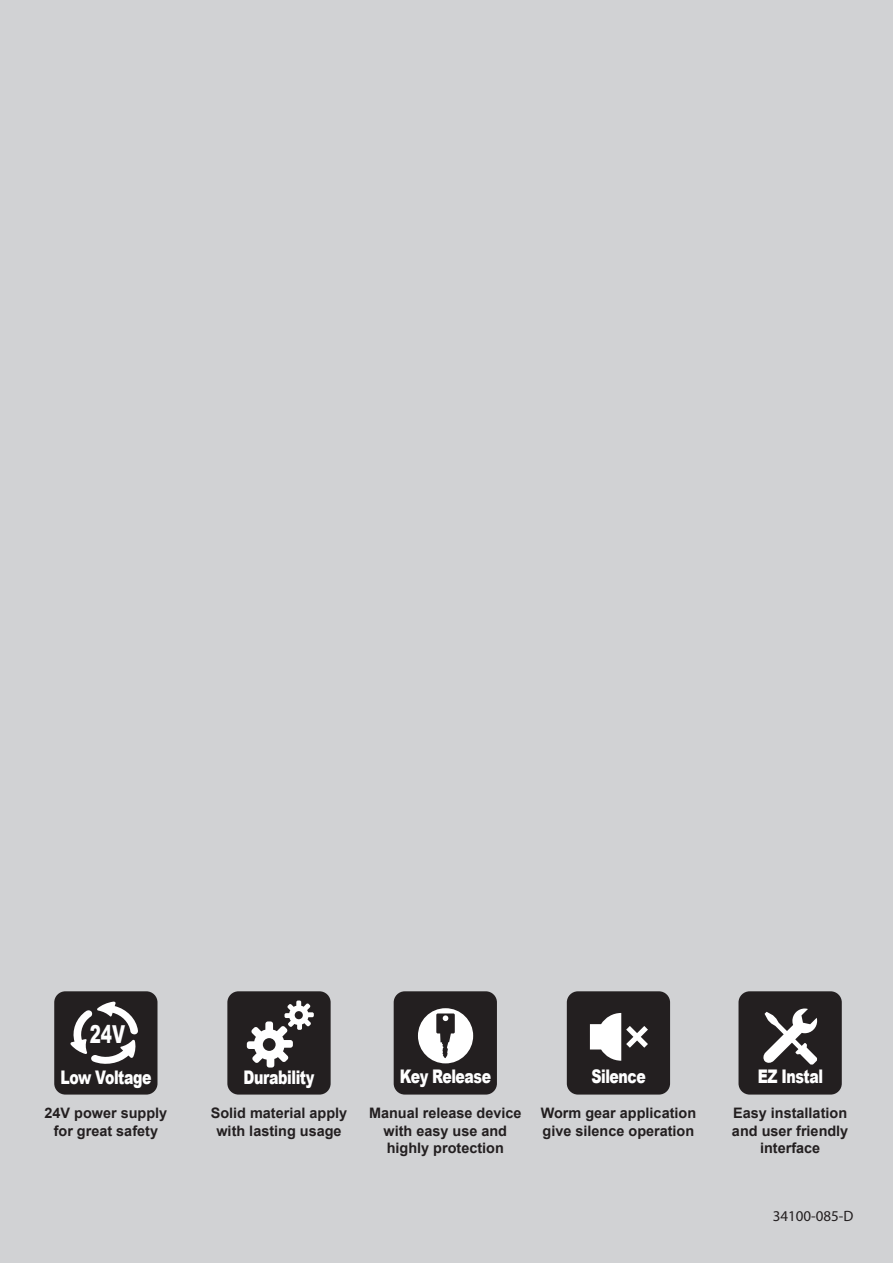
<style>
.page{position:relative;width:893px;height:1263px;background:#d1d2d4}
.page>*{position:absolute;margin:0;border:0;box-sizing:border-box;transform-origin:0 0}
.t1{font:900 24.75px "Arial";color:#fff;scale:.68 1}
.t2{font:900 18.75px "Arial";letter-spacing:-.03em;color:#fff;scale:.75 1}
.t3{font:15px "Myriad Pro";color:#231f20}
.t4{font:700 14.4px/17.4px "Arial";color:#231f20;text-align:center}
</style>
<div class="page">
<svg style="left:54px;top:991px;width:103px;height:103px;background:#3e3a3b"></svg>
<svg style="left:227px;top:991px;width:104px;height:103px;background:#454142"></svg>
<svg style="left:738px;top:991px;width:104px;height:103px;background:#403c3d"></svg>
<svg style="left:567px;top:991px;width:103px;height:103px;background:#413d3e"></svg>
<svg style="left:394px;top:991px;width:103px;height:103px;background:#4c4949"></svg>
<h1 class="t1" style="left:90px;top:1016px;width:53px">24V</h1>
<h2 class="t2" style="left:60px;top:1064px;width:123px">Low Voltage</h2>
<p class="t4" style="left:44px;top:1105px;width:124px">24V power supply for great safety</p>
<h2 class="t2" style="left:244px;top:1064px;width:96px">Durability</h2>
<p class="t4" style="left:211px;top:1105px;width:138px">Solid material apply with lasting usage</p>
<h2 class="t2" style="left:400px;top:1062px;width:123px">Key Release</h2>
<p class="t4" style="left:369px;top:1105px;width:154px">Manual release device with easy use and highly protection</p>
<h2 class="t2" style="left:591px;top:1062px;width:74px">Silence</h2>
<p class="t4" style="left:541px;top:1105px;width:157px;text-align:left">Worm gear application give silence operation</p>
<h2 class="t2" style="left:758px;top:1062px;width:89px">EZ Instal</h2>
<p class="t4" style="left:732px;top:1105px;width:118px">Easy installation and user friendly interface</p>
<p class="t3" style="left:773px;top:1207px;width:82px">34100-085-D</p>
</div>
